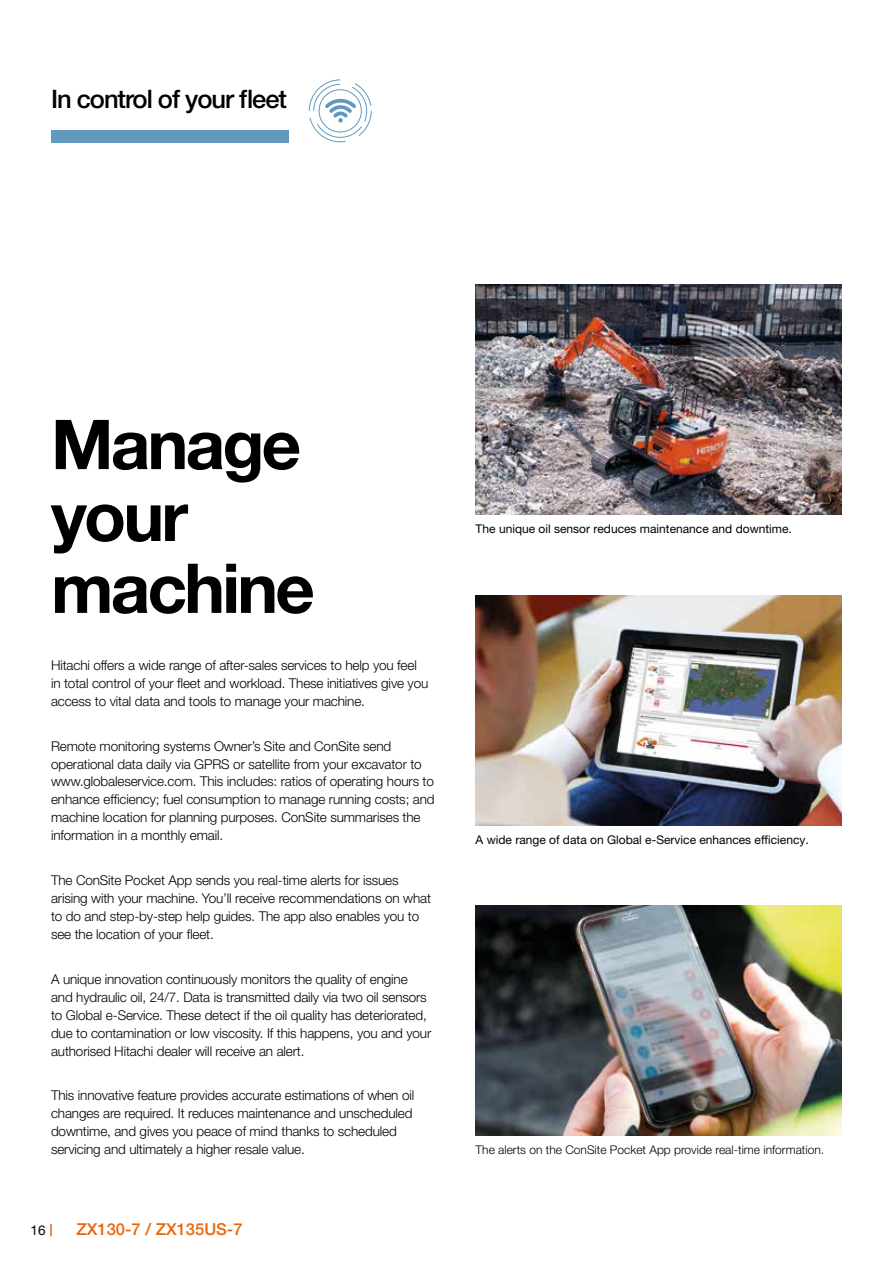
<style>
.page{position:relative;width:893px;height:1263px;background:#fff}
.page>*{position:absolute;margin:0;border:0;box-sizing:border-box;transform-origin:0 0}
.t1{font:700 68.85px/71.8px "Helvetica Neue LT Pro";letter-spacing:-.04em;color:#000}
.t2{font:500 25.5px "Helvetica Neue LT Pro";letter-spacing:-.04em;color:#000}
.t3{font:500 16.5px "Helvetica Neue LT Pro";color:#ec6608}
.t4{font:300 13.5px/18px "Helvetica Neue LT Pro";letter-spacing:-.01em;color:#000}
.t5{font:13.5px "Helvetica Neue LT Pro";color:#000}
.t6{font:12px "Helvetica Neue LT Pro";color:#000}
.t7{font:300 12px "Helvetica Neue LT Pro";color:#000}
</style>
<div class="page">
<svg style="left:50px;top:1224px;width:2px;height:12px"></svg>
<img style="left:476px;top:596px;width:366px;height:229px">
<img style="left:476px;top:285px;width:366px;height:229px">
<img style="left:476px;top:906px;width:366px;height:229px">
<div style="left:51px;top:130px;width:237px;height:13px;background:#6199be"></div>
<svg style="left:308px;top:79px;width:64px;height:64px"></svg>
<h2 class="t2" style="left:51px;top:83px;width:238px">In control of your fleet</h2>
<h1 class="t1" style="left:51px;top:407px;width:265px">Manage your machine</h1>
<p class="t4" style="left:51px;top:656px;width:379px">Hitachi offers a wide range of after-sales services to help you feel in total control of your fleet and workload. These initiatives give you access to vital data and tools to manage your machine.</p>
<p class="t4" style="left:51px;top:736px;width:385px">Remote monitoring systems Owner’s Site and ConSite send operational data daily via GPRS or satellite from your excavator to www.globaleservice.com. This includes: ratios of operating hours to enhance efficiency; fuel consumption to manage running costs; and machine location for planning purposes. ConSite summarises the information in a monthly email.</p>
<p class="t4" style="left:51px;top:871px;width:381px">The ConSite Pocket App sends you real-time alerts for issues arising with your machine. You’ll receive recommendations on what to do and step-by-step help guides. The app also enables you to see the location of your fleet.</p>
<p class="t4" style="left:51px;top:969px;width:382px">A unique innovation continuously monitors the quality of engine and hydraulic oil, 24/7. Data is transmitted daily via two oil sensors to Global e-Service. These detect if the oil quality has deteriorated, due to contamination or low viscosity. If this happens, you and your authorised Hitachi dealer will receive an alert.</p>
<p class="t4" style="left:51px;top:1086px;width:365px">This innovative feature provides accurate estimations of when oil changes are required. It reduces maintenance and unscheduled downtime, and gives you peace of mind thanks to scheduled servicing and ultimately a higher resale value.</p>
<p class="t5" style="left:31px;top:1222px;width:17px">16</p>
<p class="t3" style="left:77px;top:1220px;width:167px">ZX130-7 / ZX135US-7</p>
<p class="t6" style="left:476px;top:521px;width:318px">The unique oil sensor reduces maintenance and downtime.</p>
<p class="t6" style="left:476px;top:832px;width:335px">A wide range of data on Global e-Service enhances efficiency.</p>
<p class="t7" style="left:476px;top:1142px;width:350px">The alerts on the ConSite Pocket App provide real-time information.</p>
</div>
